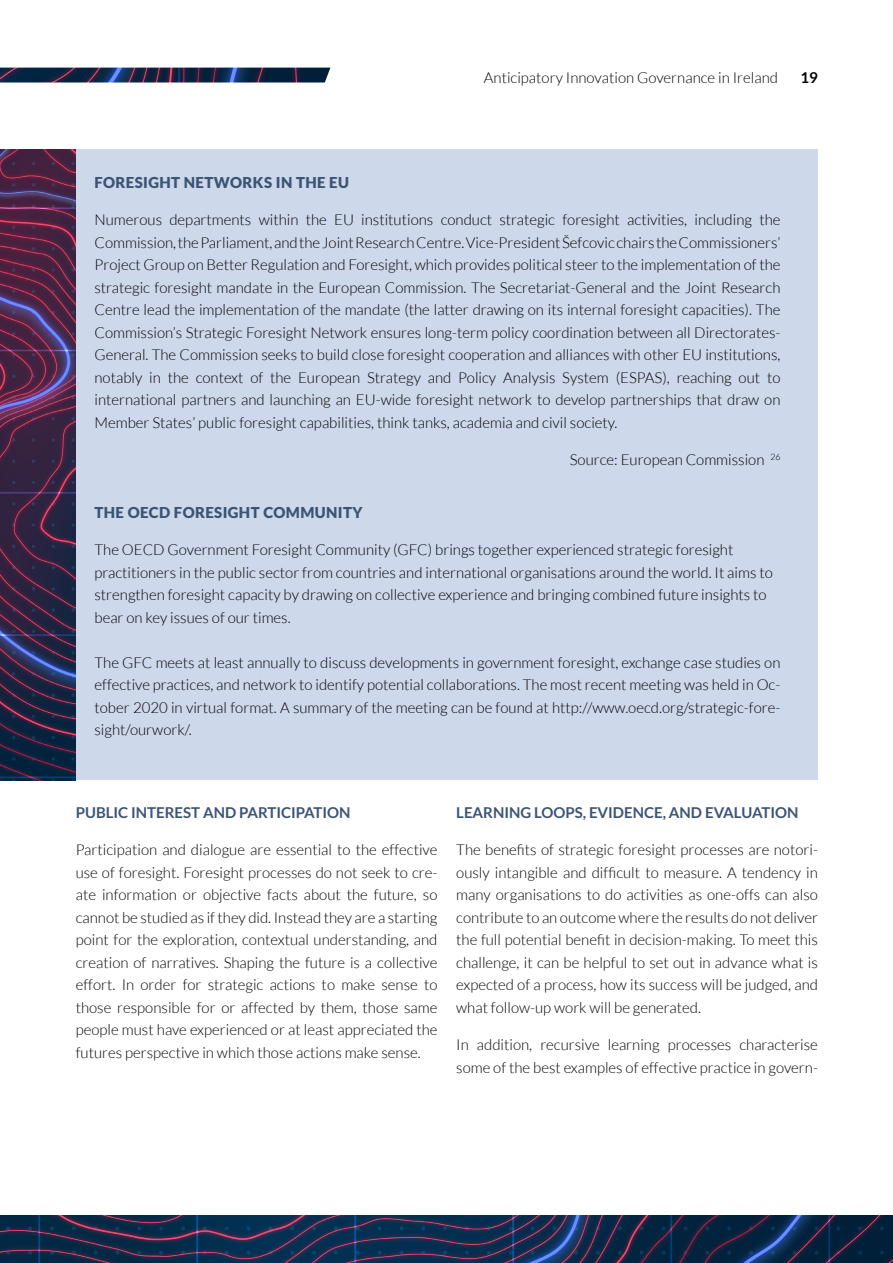
<style>
.page{position:relative;width:893px;height:1263px;background:#fff}
.page>*{position:absolute;margin:0;border:0;box-sizing:border-box;transform-origin:0 0}
.Standard_Text{font:300 15px/22.5px "Lato";color:#000;text-align:justify}
.Standard_Text-2{font:700 15px "Lato";color:#3c5474}
.Standard_Text-3{font:900 15px "Lato";letter-spacing:.025em;color:#3c5474}
.t1{font:700 15px "Lato";color:#000}
</style>
<div class="page">
<img style="left:0;top:1215px;width:893px;height:48px">
<div style="left:75px;top:149px;width:743px;height:631px;background:#cdd8eb"></div>
<img style="left:0;top:149px;width:75px;height:631px">
<img style="left:0;top:68px;width:330px;height:14px">
<p class="Standard_Text" style="left:484px;top:66px;width:296px">Anticipatory Innovation Governance in Ireland</p>
<p class="t1" style="left:801px;top:68px;width:19px">19</p>
<p class="Standard_Text-3" style="left:94px;top:173px;width:256px">FORESIGHT NETWORKS IN THE EU</p>
<p class="Standard_Text" style="left:94px;top:208px;width:687px">Numerous departments within the EU institutions conduct strategic foresight activities, including the Commission, the Parliament, and the Joint Research Centre. Vice-President Šefcovic chairs the Commissioners’ Project Group on Better Regulation and Foresight, which provides political steer to the implementation of the strategic foresight mandate in the European Commission. The Secretariat-General and the Joint Research Centre lead the implementation of the mandate (the latter drawing on its internal foresight capacities). The Commission’s Strategic Foresight Network ensures long-term policy coordination between all Directorates-General. The Commission seeks to build close foresight cooperation and alliances with other EU institutions, notably in the context of the European Strategy and Policy Analysis System (ESPAS), reaching out to international partners and launching an EU-wide foresight network to develop partnerships that draw on Member States’ public foresight capabilities, think tanks, academia and civil society.</p>
<p class="Standard_Text" style="left:570px;top:448px;width:212px">Source: European Commission <sup>26</sup></p>
<p class="Standard_Text-3" style="left:94px;top:503px;width:270px">THE OECD FORESIGHT COMMUNITY</p>
<p class="Standard_Text" style="left:94px;top:538px;width:640px">The OECD Government Foresight Community (GFC) brings together experienced strategic foresight</p>
<p class="Standard_Text" style="left:94px;top:561px;width:680px">practitioners in the public sector from countries and international organisations around the world. It aims to</p>
<p class="Standard_Text" style="left:94px;top:583px;width:674px">strengthen foresight capacity by drawing on collective experience and bringing combined future insights to</p>
<p class="Standard_Text" style="left:94px;top:606px;width:198px">bear on key issues of our times.</p>
<p class="Standard_Text" style="left:94px;top:651px;width:687px">The GFC meets at least annually to discuss developments in government foresight, exchange case studies on effective practices, and network to identify potential collaborations. The most recent meeting was held in Oc&shy;tober 2020 in virtual format. A summary of the meeting can be found at http://www.oecd.org/strategic-fore&shy;sight/ourwork/.</p>
<p class="Standard_Text-2" style="left:76px;top:803px;width:276px">PUBLIC INTEREST AND PARTICIPATION</p>
<p class="Standard_Text" style="left:76px;top:838px;width:363px">Participation and dialogue are essential to the effective use of foresight. Foresight processes do not seek to cre&shy;ate information or objective facts about the future, so cannot be studied as if they did. Instead they are a starting point for the exploration, contextual understanding, and creation of narratives. Shaping the future is a collective effort. In order for strategic actions to make sense to those responsible for or affected by them, those same people must have experienced or at least appreciated the futures perspective in which those actions make sense.</p>
<p class="Standard_Text-2" style="left:456px;top:803px;width:344px">LEARNING LOOPS, EVIDENCE, AND EVALUATION</p>
<p class="Standard_Text" style="left:456px;top:838px;width:363px">The benefits of strategic foresight processes are notori&shy;ously intangible and difficult to measure. A tendency in many organisations to do activities as one-offs can also contribute to an outcome where the results do not deliver the full potential benefit in decision-making. To meet this challenge, it can be helpful to set out in advance what is expected of a process, how its success will be judged, and what follow-up work will be generated.</p>
<p class="Standard_Text" style="left:456px;top:1033px;width:363px">In addition, recursive learning processes characterise some of the best examples of effective practice in govern-</p>
</div>
